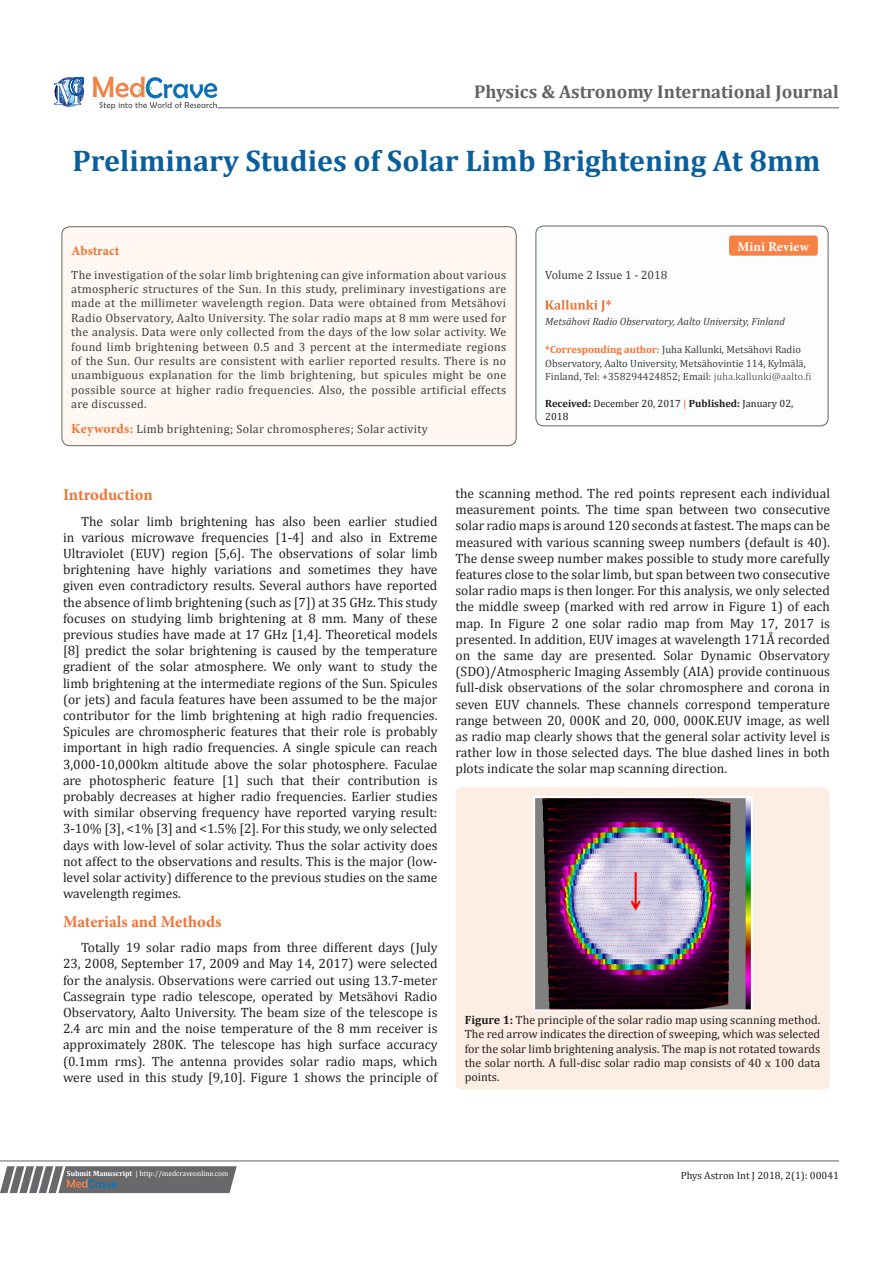
<style>
.page{position:relative;width:893px;height:1263px;background:#fff}
.page>*{position:absolute;margin:0;border:0;box-sizing:border-box;transform-origin:0 0}
.t1{font:700 30px "Cambria";color:#085f9c}
.t2{font:700 18.6px "Cambria";color:#636366}
.List_Paragraph{font:700 16.5px "Minion Pro";color:#f37331}
.List_Paragraph-2{font:13.5px/16.2px "Cambria";color:#231f20;text-align:justify}
.t3{font:700 13.5px "Minion Pro";letter-spacing:.005em;color:#fff}
.t4{font:700 13.5px "Minion Pro";color:#f37331}
.t5{font:12px/14.4px "Cambria";letter-spacing:.025em;color:#3e3e3f;text-align:justify}
.t6{font:12px/14.4px "Cambria";color:#231f20;text-align:justify}
.t7{font:12px "Cambria";color:#3e3e3f}
.t8{font:10.5px/13.5px "Cambria";color:#3e3e3f}
.t9{font:10.5px/12.6px "Cambria";color:#231f20}
.t10{font:italic 10.5px "Cambria";color:#3e3e3f}
.t11{font:7.5px "Cambria";color:#fff}
.s1{font-family:"Minion Pro";font-weight:700;font-size:13.5px;color:#f37331}
.s2{font-weight:700;color:#f37331}
.s3{font-weight:700}
.s4{font-weight:700;color:#f58345}
</style>
<div class="page">
<svg style="left:54px;top:77px;width:30px;height:30px"></svg>
<svg style="left:93px;top:77px;width:124px;height:32px"></svg>
<svg style="left:0;top:1166px;width:237px;height:27px;background:#78787a"></svg>
<hr style="left:0;top:1161px;width:839px;height:1px;background:#626465">
<hr style="left:218px;top:108px;width:621px;height:1px;background:#626465">
<div style="left:536px;top:226px;width:292px;height:200px;background:#fbfdfe;border-radius:8px"></div>
<svg style="left:545px;top:300px;width:66px;height:12px"></svg>
<svg style="left:714px;top:373px;width:97px;height:9px"></svg>
<div style="left:535px;top:226px;width:293px;height:200px;border:1px solid #626465;border-radius:8px"></div>
<div style="left:729px;top:235px;width:89px;height:21px;background:#f58345;border-radius:3px"></div>
<div style="left:62px;top:227px;width:454px;height:219px;background:#fef7f2;border-radius:8px"></div>
<div style="left:62px;top:226px;width:455px;height:220px;border:1px solid #626465;border-radius:8px"></div>
<div style="left:456px;top:787px;width:374px;height:303px;background:#fdeee3;border-radius:7px"></div>
<img style="left:533px;top:797px;width:219px;height:213px">
<p class="t2" style="left:474px;top:79px;width:366px">Physics &amp; Astronomy International Journal</p>
<p class="t1" style="left:72px;top:140px;width:749px">Preliminary Studies of Solar Limb Brightening At 8mm</p>
<p class="t4" style="left:71px;top:241px;width:50px">Abstract</p>
<p class="t5" style="left:71px;top:267px;width:437px">The investigation of the solar limb brightening can give information about various atmospheric structures of the Sun. In this study, preliminary investigations are made at the millimeter wavelength region. Data were obtained from Metsähovi Radio Observatory, Aalto University. The solar radio maps at 8 mm were used for the analysis. Data were only collected from the days of the low solar activity. We found limb brightening between 0.5 and 3 percent at the intermediate regions of the Sun. Our results are consistent with earlier reported results. There is no unambiguous explanation for the limb brightening, but spicules might be one possible source at higher radio frequencies. Also, the possible artificial effects are discussed.</p>
<p class="t5" style="left:71px;top:422px;width:358px"><span class="s1">Keywords:</span> Limb brightening; Solar chromospheres; Solar activity</p>
<p class="t3" style="left:738px;top:237px;width:73px">Mini Review</p>
<p class="t7" style="left:545px;top:268px;width:124px">Volume 2 Issue 1 - 2018</p>
<p class="t10" style="left:545px;top:314px;width:241px">Metsähovi Radio Observatory, Aalto University, Finland</p>
<p class="t8" style="left:545px;top:343px;width:262px"><span class="s2">*Corresponding author:</span> Juha Kallunki, Metsähovi Radio<br>Observatory, Aalto University, Metsähovintie 114, Kylmälä,<br>Finland, Tel: +358294424852; Email:</p>
<p class="t9" style="left:545px;top:397px;width:250px"><span class="s3">Received:</span> December 20, 2017 <span class="s4">|</span> <span class="s3">Published:</span> January 02,<br>2018</p>
<p class="List_Paragraph" style="left:63px;top:483px;width:91px">Introduction</p>
<p class="List_Paragraph-2" style="left:63px;top:513px;width:376px;text-indent:18px">The solar limb brightening has also been earlier studied in various microwave frequencies [1-4] and also in Extreme Ultraviolet (EUV) region [5,6]. The observations of solar limb brightening have highly variations and sometimes they have given even contradictory results. Several authors have reported the absence of limb brightening (such as [7]) at 35 GHz. This study focuses on studying limb brightening at 8 mm. Many of these previous studies have made at 17 GHz [1,4]. Theoretical models [8] predict the solar brightening is caused by the temperature gradient of the solar atmosphere. We only want to study the limb brightening at the intermediate regions of the Sun. Spicules (or jets) and facula features have been assumed to be the major contributor for the limb brightening at high radio frequencies.<br>Spicules are chromospheric features that their role is probably important in high radio frequencies. A single spicule can reach 3,000-10,000km altitude above the solar photosphere. Faculae are photospheric feature [1] such that their contribution is probably decreases at higher radio frequencies. Earlier studies with similar observing frequency have reported varying result:<br>3-10% [3], &lt;1% [3] and &lt;1.5% [2]. For this study, we only selected days with low-level of solar activity. Thus the solar activity does not affect to the observations and results. This is the major (low&shy;level solar activity) difference to the previous studies on the same wavelength regimes.</p>
<p class="List_Paragraph" style="left:63px;top:910px;width:160px">Materials and Methods</p>
<p class="List_Paragraph-2" style="left:63px;top:939px;width:376px;text-indent:18px">Totally 19 solar radio maps from three different days (July 23, 2008, September 17, 2009 and May 14, 2017) were selected for the analysis. Observations were carried out using 13.7-meter Cassegrain type radio telescope, operated by Metsähovi Radio Observatory, Aalto University. The beam size of the telescope is 2.4 arc min and the noise temperature of the 8 mm receiver is approximately 280K. The telescope has high surface accuracy (0.1mm rms). The antenna provides solar radio maps, which were used in this study [9,10]. Figure 1 shows the principle of</p>
<p class="List_Paragraph-2" style="left:455px;top:485px;width:376px">the scanning method. The red points represent each individual measurement points. The time span between two consecutive solar radio maps is around 120 seconds at fastest. The maps can be measured with various scanning sweep numbers (default is 40).<br>The dense sweep number makes possible to study more carefully features close to the solar limb, but span between two consecutive solar radio maps is then longer. For this analysis, we only selected the middle sweep (marked with red arrow in Figure 1) of each map. In Figure 2 one solar radio map from May 17, 2017 is presented. In addition, EUV images at wavelength 171Å recorded on the same day are presented. Solar Dynamic Observatory (SDO)/Atmospheric Imaging Assembly (AIA) provide continuous full-disk observations of the solar chromosphere and corona in seven EUV channels. These channels correspond temperature range between 20, 000K and 20, 000, 000K.EUV image, as well as radio map clearly shows that the general solar activity level is rather low in those selected days. The blue dashed lines in both plots indicate the solar map scanning direction.</p>
<p class="t6" style="left:465px;top:1012px;width:357px"><span class="s3">Figure 1:</span> The principle of the solar radio map using scanning method.<br>The red arrow indicates the direction of sweeping, which was selected for the solar limb brightening analysis. The map is not rotated towards the solar north. A full-disc solar radio map consists of 40 x 100 data points.</p>
<p class="t11" style="left:67px;top:1169px;width:163px"><span class="s3">Submit Manuscript</span> | http://medcraveonline.com</p>
<p class="t9" style="left:681px;top:1168px;width:160px">Phys Astron Int J 2018, 2(1): 00041</p>
</div>
